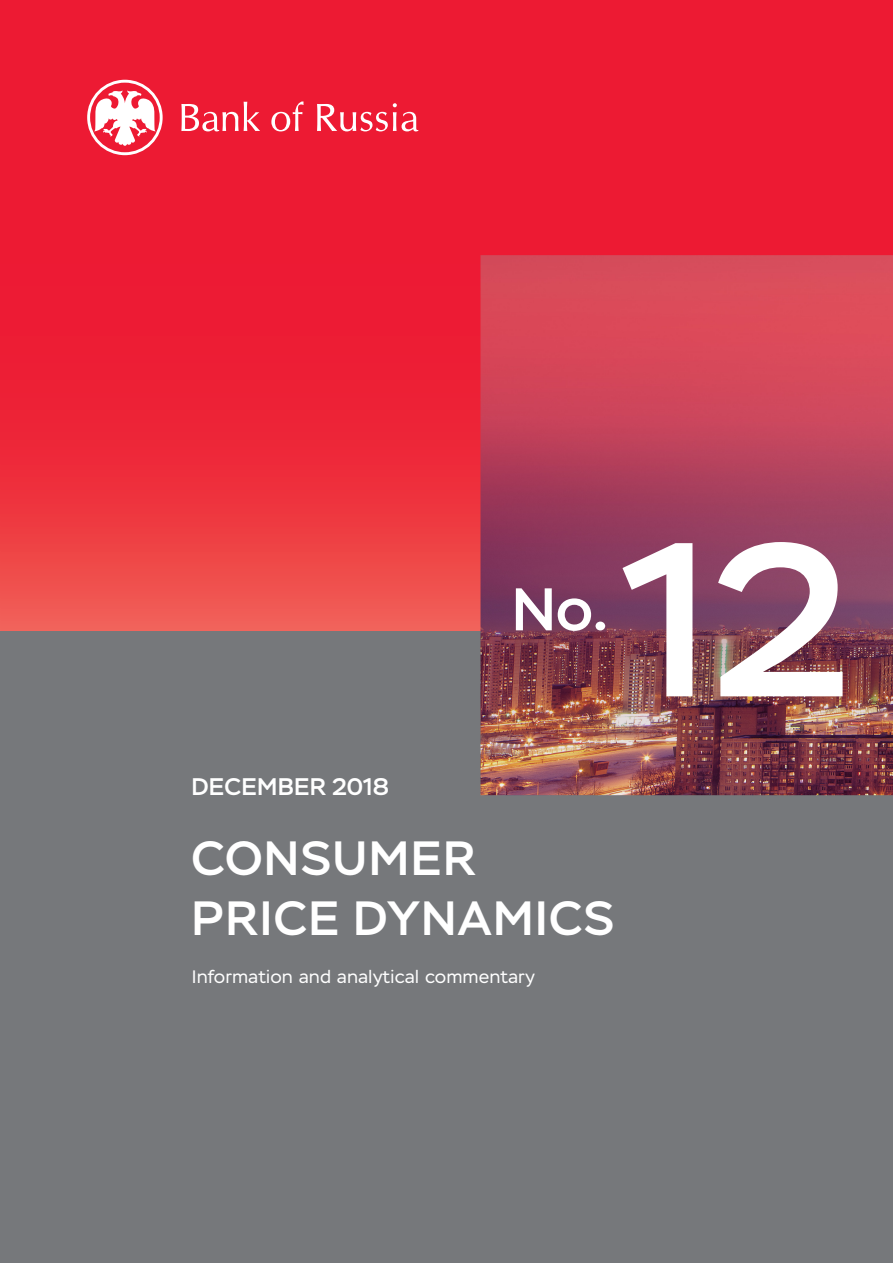
<style>
.page{position:relative;width:893px;height:1263px;background:#fff}
.page>*{position:absolute;margin:0;border:0;box-sizing:border-box;transform-origin:0 0}
.t1{font:500 218.25px "Stem";color:#fff}
.t2{font:500 60px "Stem";color:#fff}
.t3{font:500 48px/60px "Stem";letter-spacing:.03em;color:#fff}
.t4{font:500 24px "Stem";letter-spacing:.01em;color:#fff}
.t5{font:18px "Stem Text";color:#fff}
</style>
<div class="page">
<svg style="left:0;top:0;width:893px;height:631px;background:#ed2337"></svg>
<div style="left:0;top:631px;width:893px;height:632px;background:#76787b"></div>
<img style="left:480px;top:255px;width:413px;height:540px">
<svg style="left:181px;top:102px;width:79px;height:29px"></svg>
<svg style="left:271px;top:101px;width:33px;height:30px"></svg>
<svg style="left:317px;top:103px;width:101px;height:28px"></svg>
<svg style="left:87px;top:80px;width:76px;height:75px"></svg>
<h2 class="t2" style="left:512px;top:573px;width:98px">No.</h2>
<h1 class="t1" style="left:622px;top:486px;width:230px">12</h1>
<h3 class="t4" style="left:191px;top:772px;width:199px">DECEMBER 2018</h3>
<h3 class="t3" style="left:192px;top:829px;width:424px">CONSUMER<br>PRICE DYNAMICS</h3>
<p class="t5" style="left:191px;top:966px;width:345px">Information and analytical commentary</p>
</div>
